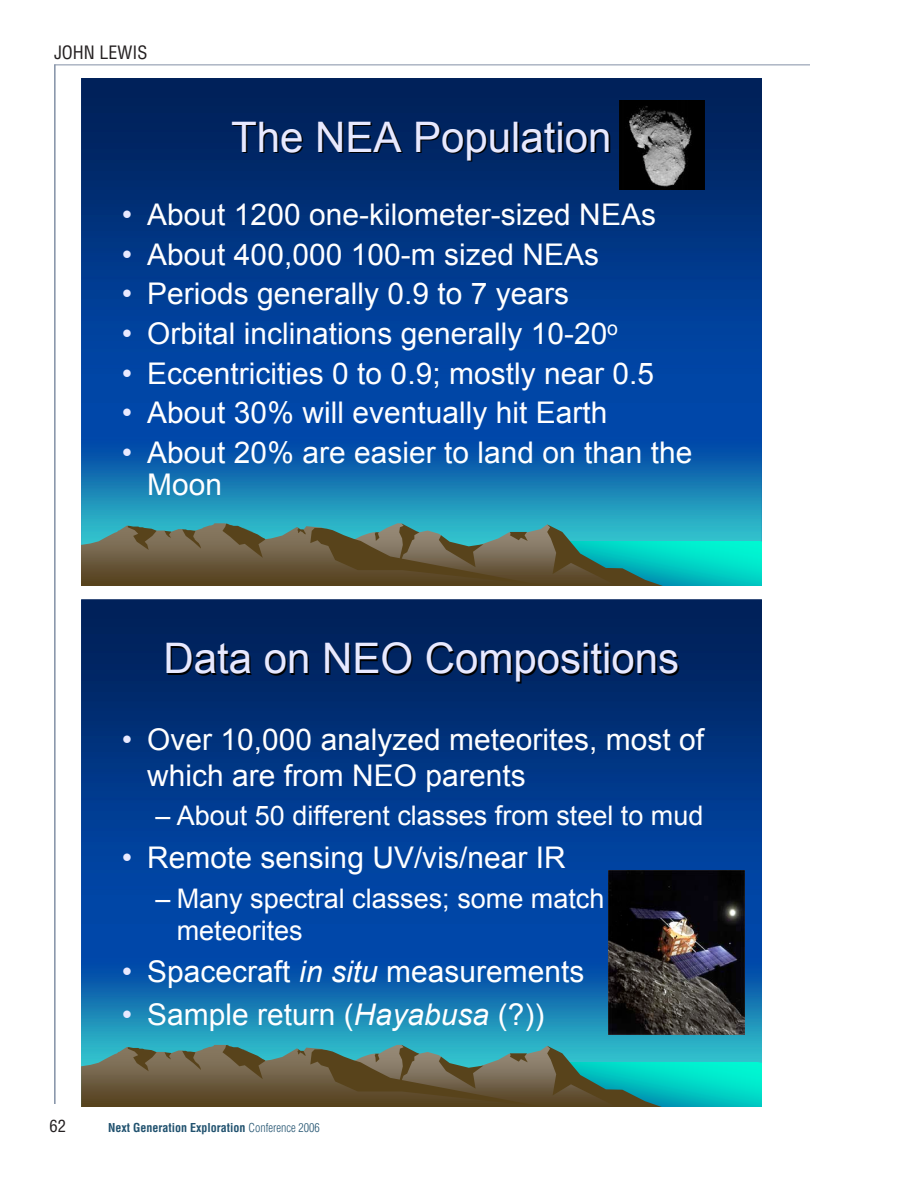
<style>
.page{position:relative;width:918px;height:1188px;background:#fff}
.page>*{position:absolute;margin:0;border:0;box-sizing:border-box;transform-origin:0 0}
.t1{font:42.15px "Arial";color:#e8e9ff}
.t2{font:29.85px/32.4px "Arial";color:#fff}
.t3{font:27px/32.4px "Arial";color:#fff}
.t4{font:condensed 18px "Helvetica";color:#231f20}
.t5{font:condensed 16.5px "Helvetica";color:#231f20}
.t6{font:700 condensed 12px "Helvetica";color:#21526f}
.s1{color:#e8e9ff}
.s2{font-style:italic}
.s3{font-weight:300}
</style>
<div class="page">
<hr style="left:54px;top:64px;width:756px;height:1px;background:#8391a6">
<hr style="left:54px;top:64px;width:2px;height:1040px;background:#8391a6">
<img style="left:81px;top:78px;width:680px;height:463px">
<img style="left:665px;top:541px;width:96px;height:45px">
<img style="left:81px;top:523px;width:216px;height:63px">
<svg style="left:222px;top:524px;width:43px;height:34px"></svg>
<svg style="left:297px;top:523px;width:368px;height:63px;background:#507562"></svg>
<svg style="left:182px;top:529px;width:19px;height:20px"></svg>
<svg style="left:165px;top:531px;width:6px;height:7px"></svg>
<svg style="left:128px;top:526px;width:29px;height:24px"></svg>
<img style="left:620px;top:101px;width:84px;height:88px">
<img style="left:81px;top:599px;width:680px;height:464px">
<img style="left:665px;top:1063px;width:96px;height:44px">
<img style="left:81px;top:1045px;width:216px;height:62px">
<svg style="left:222px;top:1045px;width:43px;height:34px"></svg>
<svg style="left:297px;top:1045px;width:368px;height:62px;background:#507561"></svg>
<svg style="left:182px;top:1051px;width:19px;height:19px"></svg>
<svg style="left:165px;top:1052px;width:6px;height:7px"></svg>
<svg style="left:128px;top:1047px;width:29px;height:24px"></svg>
<img style="left:608px;top:870px;width:136px;height:165px">
<p class="t4" style="left:54px;top:42px;width:95px">JOHN LEWIS</p>
<p class="t1" style="left:231px;top:119px;width:382px">The NEA Population</p>
<p class="t2" style="left:122px;top:201px;width:536px"><span class="s1">•</span> About 1200 one-kilometer-sized NEAs</p>
<p class="t2" style="left:122px;top:240px;width:479px"><span class="s1">•</span> About 400,000 100-m sized NEAs</p>
<p class="t2" style="left:122px;top:280px;width:449px"><span class="s1">•</span> Periods generally 0.9 to 7 years</p>
<p class="t2" style="left:122px;top:319px;width:498px"><span class="s1">•</span> Orbital inclinations generally 10-20<sup>o</sup></p>
<p class="t2" style="left:122px;top:359px;width:534px"><span class="s1">•</span> Eccentricities 0 to 0.9; mostly near 0.5</p>
<p class="t2" style="left:122px;top:399px;width:487px"><span class="s1">•</span> About 30% will eventually hit Earth</p>
<p class="t2" style="left:147px;top:438px;width:547px;text-indent:-26px"><span class="s1">•</span> About 20% are easier to land on than the<br>Moon</p>
<p class="t1" style="left:163px;top:640px;width:517px">Data on NEO Compositions</p>
<p class="t2" style="left:147px;top:723px;width:558px;line-height:36px;text-indent:-26px"><span class="s1">•</span> Over 10,000 analyzed meteorites, most of which are from NEO parents</p>
<p class="t3" style="left:156px;top:802px;width:549px">– About 50 different classes from steel to mud</p>
<p class="t2" style="left:122px;top:843px;width:445px"><span class="s1">•</span> Remote sensing UV/vis/near IR</p>
<p class="t3" style="left:177px;top:884px;width:429px;text-indent:-21px">– Many spectral classes; some match meteorites</p>
<p class="t2" style="left:122px;top:958px;width:464px"><span class="s1">•</span> Spacecraft <span class="s2">in situ</span> measurements</p>
<p class="t2" style="left:122px;top:1001px;width:424px"><span class="s1">•</span> Sample return (<span class="s2">Hayabusa</span> (?))</p>
<p class="t5" style="left:50px;top:1116px;width:9px">62</p>
<p class="t6" style="left:108px;top:1120px;width:213px">Next Generation Exploration <span class="s3">Conference 2006</span></p>
</div>
